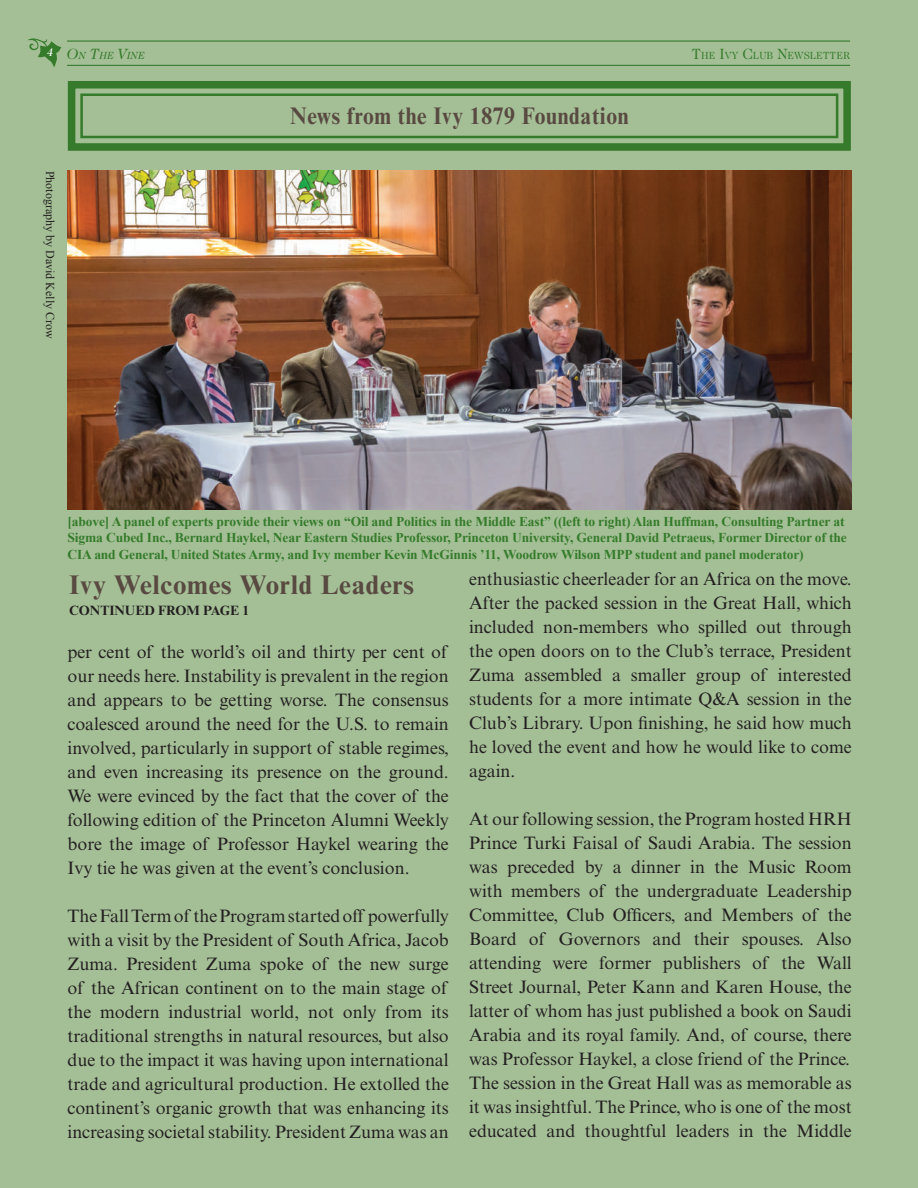
<style>
.page{position:relative;width:918px;height:1188px;background:#a4bf96}
.page>*{position:absolute;margin:0;border:0;box-sizing:border-box;transform-origin:0 0}
.t1{font:700 27px "Times New Roman MT Std";letter-spacing:.025em;color:#594a41}
.t2{font:700 24px "Times New Roman MT Std";letter-spacing:.03em;color:#594a41;scale:.9 1}
.t3{font:18px/24px "Times New Roman MT Std";color:#231f20;text-align:justify}
.t4{font:700 13.5px/16.2px "Times New Roman";letter-spacing:-.01em;color:#357b2b}
.t5{font:700 13.5px "Times New Roman MT Std";color:#231f20}
.t6{font:12px "Times New Roman";color:#231f20}
.t7{font:10.5px "Caslon 224 Std";color:#357b2b}
.t8{font:italic 10.5px "Caslon 224 Std";color:#357b2b}
.s1{font-size:15px}
</style>
<div class="page">
<svg style="left:67px;top:81px;width:784px;height:70px"></svg>
<div style="left:80px;top:93px;width:758px;height:45px;border:3px solid #357b2b"></div>
<hr style="left:67px;top:40px;width:783px;height:2px;background:#357b2b">
<svg style="left:27px;top:38px;width:34px;height:29px"></svg>
<hr style="left:67px;top:65px;width:783px;height:1px;background:#357b2b">
<img style="left:68px;top:171px;width:784px;height:339px">
<p class="t8" style="left:47px;top:49px;width:100px"><sup>4</sup> <span class="s1">O</span>N <span class="s1">T</span>HE <span class="s1">V</span>INE</p>
<p class="t7" style="left:691px;top:49px;width:160px"><span class="s1">T</span>HE <span class="s1">I</span>VY <span class="s1">C</span>LUB <span class="s1">N</span>EWSLETTER</p>
<p class="t6" style="left:58px;top:171px;width:169px;rotate:90deg">Photography by David Kelly Crow</p>
<h2 class="t2" style="left:290px;top:102px;width:378px">News from the Ivy 1879 Foundation</h2>
<p class="t4" style="left:68px;top:513px;width:781px">[above] A panel of experts provide their views on “Oil and Politics in the Middle East” ((left to right) Alan Huffman, Consulting Partner at<br>Sigma Cubed Inc., Bernard Haykel, Near Eastern Studies Professor, Princeton University, General David Petraeus, Former Director of the<br>CIA and General, United States Army, and Ivy member Kevin McGinnis ’11, Woodrow Wilson MPP student and panel moderator)</p>
<h1 class="t1" style="left:69px;top:568px;width:346px">Ivy Welcomes World Leaders</h1>
<p class="t5" style="left:69px;top:602px;width:182px">CONTINUED FROM PAGE 1</p>
<p class="t3" style="left:68px;top:640px;width:383px">per cent of the world’s oil and thirty per cent of our needs here. Instability is prevalent in the region and appears to be getting worse. The consensus coalesced around the need for the U.S. to remain involved, particularly in support of stable regimes, and even increasing its presence on the ground.<br>We were evinced by the fact that the cover of the following edition of the Princeton Alumni Weekly bore the image of Professor Haykel wearing the Ivy tie he was given at the event’s conclusion.</p>
<p class="t3" style="left:68px;top:904px;width:383px">The Fall Term of the Program started off powerfully with a visit by the President of South Africa, Jacob Zuma. President Zuma spoke of the new surge of the African continent on to the main stage of the modern industrial world, not only from its traditional strengths in natural resources, but also due to the impact it was having upon international trade and agricultural production. He extolled the continent’s organic growth that was enhancing its increasing societal stability. President Zuma was an</p>
<p class="t3" style="left:469px;top:567px;width:384px">enthusiastic cheerleader for an Africa on the move.<br>After the packed session in the Great Hall, which included non-members who spilled out through the open doors on to the Club’s terrace, President Zuma assembled a smaller group of interested students for a more intimate Q&amp;A session in the Club’s Library. Upon finishing, he said how much he loved the event and how he would like to come again.</p>
<p class="t3" style="left:469px;top:807px;width:384px">At our following session, the Program hosted HRH Prince Turki Faisal of Saudi Arabia. The session was preceded by a dinner in the Music Room with members of the undergraduate Leadership Committee, Club Officers, and Members of the Board of Governors and their spouses. Also attending were former publishers of the Wall Street Journal, Peter Kann and Karen House, the latter of whom has just published a book on Saudi Arabia and its royal family. And, of course, there was Professor Haykel, a close friend of the Prince.<br>The session in the Great Hall was as memorable as it was insightful. The Prince, who is one of the most educated and thoughtful leaders in the Middle</p>
</div>
